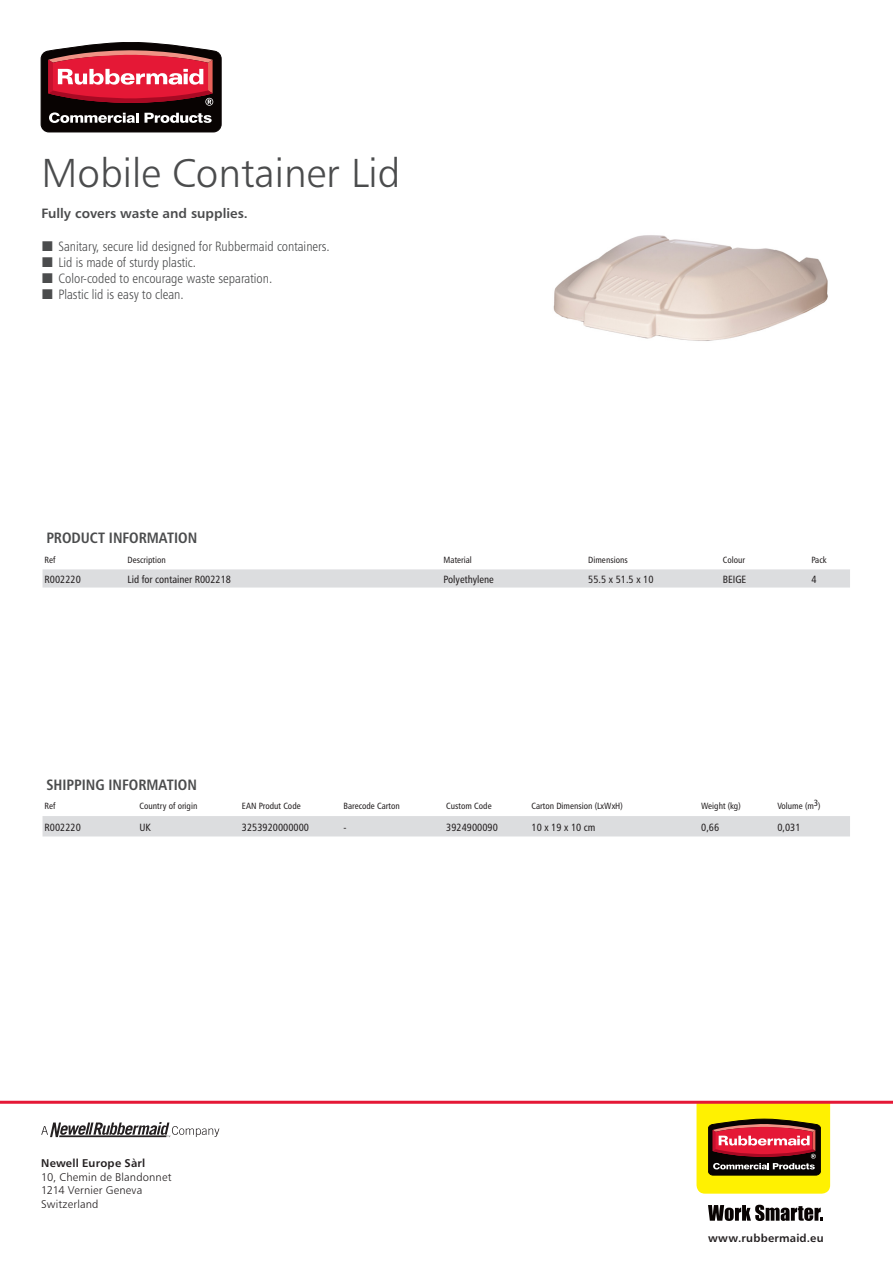
<style>
.page{position:relative;width:893px;height:1263px;background:#fff}
.page>*{position:absolute;margin:0;border:0;box-sizing:border-box;transform-origin:0 0}
.t1{font:40.5px "Humanist 777 BT Light B";color:#4b4c4d}
.t2{font:15px "Humanist 777 BT Bold Condensed B";color:#4b4c4d}
.t3{font:13.5px "Humanist 777 BT Light Condensed B";color:#4b4c4d}
.t4{font:13.5px "Humanist 777 BT Bold B";color:#4b4c4d}
.t5{font:11.25px "Humanist 777 BT Light B";letter-spacing:.015em;color:#231f20}
.t6{font:11.25px "Humanist 777 BT Bold B";letter-spacing:.02em;color:#231f20}
.t7{font:10.5px "Humanist 777 BT Roman Condensed B";color:#231f20}
.t8{font:9px "Humanist 777 BT Roman Condensed B";color:#231f20}
</style>
<div class="page">
<svg style="left:41px;top:1122px;width:178px;height:15px"></svg>
<svg style="left:696px;top:1104px;width:134px;height:90px;background:#bd8e20"></svg>
<svg style="left:708px;top:1205px;width:115px;height:16px"></svg>
<svg style="left:41px;top:42px;width:180px;height:90px;background:#863942"></svg>
<div style="left:43px;top:569px;width:807px;height:18px;background:#dcdddf"></div>
<div style="left:43px;top:816px;width:807px;height:20px;background:#dcdddf"></div>
<hr style="left:0;top:1101px;width:893px;height:3px;background:#e51836">
<img style="left:553px;top:235px;width:275px;height:106px">
<p class="t1" style="left:41px;top:148px;width:361px">Mobile Container Lid</p>
<p class="t4" style="left:41px;top:205px;width:208px">Fully covers waste and supplies.</p>
<p class="t3" style="left:58px;top:238px;width:273px">Sanitary, secure lid designed for Rubbermaid containers.</p>
<p class="t3" style="left:58px;top:254px;width:139px">Lid is made of sturdy plastic.</p>
<p class="t3" style="left:58px;top:270px;width:215px">Color-coded to encourage waste separation.</p>
<p class="t3" style="left:58px;top:286px;width:127px">Plastic lid is easy to clean.</p>
<p class="t2" style="left:46px;top:528px;width:153px">PRODUCT INFORMATION</p>
<p class="t8" style="left:45px;top:554px;width:12px">Ref</p>
<p class="t8" style="left:128px;top:554px;width:40px">Description</p>
<p class="t8" style="left:444px;top:554px;width:30px">Material</p>
<p class="t8" style="left:588px;top:554px;width:41px">Dimensions</p>
<p class="t8" style="left:723px;top:554px;width:24px">Colour</p>
<p class="t8" style="left:811px;top:554px;width:17px">Pack</p>
<p class="t7" style="left:45px;top:572px;width:38px">R002220</p>
<p class="t7" style="left:128px;top:572px;width:105px">Lid for container R002218</p>
<p class="t7" style="left:444px;top:572px;width:52px">Polyethylene</p>
<p class="t7" style="left:588px;top:572px;width:67px">55.5 x 51.5 x 10</p>
<p class="t7" style="left:723px;top:572px;width:25px">BEIGE</p>
<p class="t7" style="left:811px;top:572px;width:7px">4</p>
<p class="t2" style="left:46px;top:775px;width:152px">SHIPPING INFORMATION</p>
<p class="t8" style="left:45px;top:801px;width:12px">Ref</p>
<p class="t8" style="left:139px;top:801px;width:59px">Country of origin</p>
<p class="t8" style="left:242px;top:801px;width:60px">EAN Produt Code</p>
<p class="t8" style="left:344px;top:801px;width:58px">Barecode Carton</p>
<p class="t8" style="left:446px;top:801px;width:47px">Custom Code</p>
<p class="t8" style="left:531px;top:801px;width:93px">Carton Dimension (LxWxH)</p>
<p class="t8" style="left:701px;top:801px;width:41px">Weight (kg)</p>
<p class="t8" style="left:777px;top:801px;width:45px">Volume (m3)</p>
<p class="t7" style="left:45px;top:820px;width:38px">R002220</p>
<p class="t7" style="left:139px;top:820px;width:13px">UK</p>
<p class="t7" style="left:242px;top:820px;width:69px">3253920000000</p>
<p class="t7" style="left:344px;top:820px;width:5px">-</p>
<p class="t7" style="left:446px;top:820px;width:53px">3924900090</p>
<p class="t7" style="left:531px;top:820px;width:65px">10 x 19 x 10 cm</p>
<p class="t7" style="left:701px;top:820px;width:20px">0,66</p>
<p class="t7" style="left:777px;top:820px;width:25px">0,031</p>
<p class="t6" style="left:41px;top:1156px;width:106px">Newell Europe Sàrl</p>
<p class="t5" style="left:41px;top:1170px;width:132px">10, Chemin de Blandonnet</p>
<p class="t5" style="left:41px;top:1183px;width:103px">1214 Vernier Geneva</p>
<p class="t5" style="left:41px;top:1197px;width:59px">Switzerland</p>
<p class="t6" style="left:708px;top:1231px;width:117px">www.rubbermaid.eu</p>
</div>
